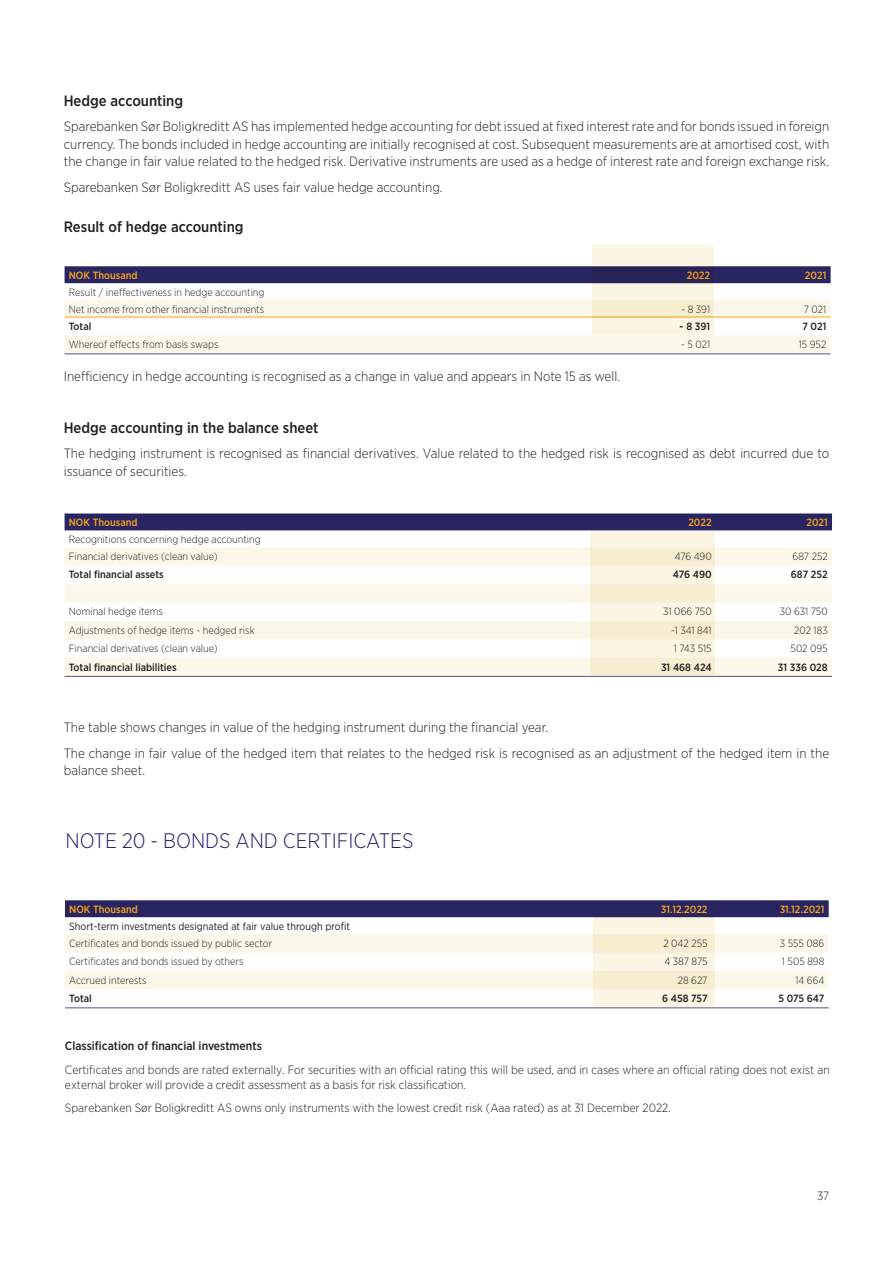
<style>
.page{position:relative;width:893px;height:1263px;background:#fff}
.page>*{position:absolute;margin:0;border:0;box-sizing:border-box;transform-origin:0 0}
.Overskrift{font:300 21px "Gotham Narrow";color:#261b6f}
.Overskrift_2{font:500 15px "Gotham Narrow";color:#231f20}
.Brødtekst{font:300 13.5px/17.2px "Gotham Narrow";color:#231f20}
.Brødtekst-2{font:300 12px/15px "Gotham Narrow";color:#231f20}
.Overskrift_2-2{font:500 12px "Gotham Narrow";color:#231f20}
.Tabell{font:300 10.5px "Gotham Narrow";color:#231f20}
.Tabell-2{font:500 10.5px "Gotham Narrow";color:#231f20}
.Tabell-3{font:10.5px "Gotham Narrow";color:#231f20}
.tabelloverskrift_par{font:500 10.5px "Gotham Narrow";color:#f9a51b}
.tabelloverskrift_par-2{font:500 10.5px "Gotham Narrow";color:#f7a520}
</style>
<div class="page">
<div style="left:65px;top:266px;width:766px;height:17px;background:#282562"></div>
<svg style="left:65px;top:300px;width:766px;height:53px"></svg>
<hr style="left:65px;top:353px;width:527px;height:1px;background:#5a5380">
<hr style="left:592px;top:353px;width:122px;height:1px;background:#5a5380">
<hr style="left:714px;top:353px;width:117px;height:1px;background:#5a5380">
<hr style="left:65px;top:317px;width:527px;height:1px;background:#f9a51b">
<hr style="left:714px;top:317px;width:117px;height:1px;background:#f7a520">
<div style="left:65px;top:513px;width:767px;height:17px;background:#282562"></div>
<svg style="left:65px;top:547px;width:767px;height:129px;fill:#fbf8eb"></svg>
<hr style="left:65px;top:676px;width:526px;height:1px;background:#5a5380">
<hr style="left:591px;top:676px;width:125px;height:1px;background:#5a5380">
<hr style="left:716px;top:676px;width:116px;height:1px;background:#5a5380">
<div style="left:590px;top:531px;width:124px;height:144px;background:#f8f0d8"></div>
<svg style="left:592px;top:245px;width:122px;height:89px;background:#d1cac3"></svg>
<div style="left:65px;top:900px;width:764px;height:17px;background:#282562"></div>
<svg style="left:65px;top:934px;width:764px;height:55px"></svg>
<hr style="left:65px;top:1007px;width:530px;height:1px;background:#5a5380">
<hr style="left:595px;top:1007px;width:117px;height:1px;background:#5a5380">
<hr style="left:712px;top:1007px;width:117px;height:1px;background:#5a5380">
<div style="left:593px;top:917px;width:121px;height:90px;background:linear-gradient(to right,#f9f2dc,#f9f2dc)"></div>
<p class="Overskrift_2" style="left:64px;top:91px;width:121px">Hedge accounting</p>
<p class="Brødtekst" style="left:64px;top:118px;width:767px;text-align:justify">Sparebanken Sør Boligkreditt AS has implemented hedge accounting for debt issued at fixed interest rate and for bonds issued in foreign currency. The bonds included in hedge accounting are initially recognised at cost. Subsequent measurements are at amortised cost, with the change in fair value related to the hedged risk. Derivative instruments are used as a hedge of interest rate and foreign exchange risk.</p>
<p class="Brødtekst" style="left:64px;top:178px;width:380px">Sparebanken Sør Boligkreditt AS uses fair value hedge accounting.</p>
<p class="Overskrift_2" style="left:64px;top:217px;width:181px">Result of hedge accounting</p>
<p class="tabelloverskrift_par" style="left:69px;top:269px;width:70px">NOK Thousand</p>
<p class="tabelloverskrift_par" style="left:687px;top:269px;width:25px">2022</p>
<p class="tabelloverskrift_par-2" style="left:805px;top:269px;width:23px">2021</p>
<p class="Tabell" style="left:69px;top:286px;width:197px">Result / ineffectiveness in hedge accounting</p>
<p class="Tabell" style="left:69px;top:303px;width:197px">Net income from other financial instruments</p>
<p class="Tabell" style="left:681px;top:303px;width:30px">- 8 391</p>
<p class="Tabell" style="left:804px;top:303px;width:24px">7 021</p>
<p class="Tabell-2" style="left:69px;top:319px;width:24px">Total</p>
<p class="Tabell-2" style="left:680px;top:319px;width:32px">- 8 391</p>
<p class="Tabell-2" style="left:802px;top:319px;width:26px">7 021</p>
<p class="Tabell" style="left:69px;top:338px;width:151px">Whereof effects from basis swaps</p>
<p class="Tabell" style="left:681px;top:338px;width:31px">- 5 021</p>
<p class="Tabell" style="left:799px;top:338px;width:29px">15 952</p>
<p class="Brødtekst" style="left:64px;top:367px;width:558px">Inefficiency in hedge accounting is recognised as a change in value and appears in Note 15 as well.</p>
<p class="Overskrift_2" style="left:64px;top:418px;width:256px">Hedge accounting in the balance sheet</p>
<p class="Brødtekst" style="left:64px;top:445px;width:767px">The hedging instrument is recognised as financial derivatives. Value related to the hedged risk is recognised as debt incurred due to issuance of securities.</p>
<p class="tabelloverskrift_par" style="left:69px;top:516px;width:70px">NOK Thousand</p>
<p class="tabelloverskrift_par" style="left:688px;top:516px;width:25px">2022</p>
<p class="tabelloverskrift_par-2" style="left:806px;top:516px;width:23px">2021</p>
<p class="Tabell" style="left:69px;top:533px;width:193px">Recognitions concerning hedge accounting</p>
<p class="Tabell" style="left:69px;top:550px;width:150px">Financial derivatives (clean value)</p>
<p class="Tabell" style="left:675px;top:550px;width:38px">476 490</p>
<p class="Tabell" style="left:792px;top:550px;width:37px">687 252</p>
<p class="Tabell-2" style="left:69px;top:568px;width:96px">Total financial assets</p>
<p class="Tabell-2" style="left:673px;top:568px;width:40px">476 490</p>
<p class="Tabell-2" style="left:791px;top:568px;width:38px">687 252</p>
<p class="Tabell" style="left:69px;top:605px;width:96px">Nominal hedge items</p>
<p class="Tabell" style="left:663px;top:605px;width:50px">31 066 750</p>
<p class="Tabell" style="left:780px;top:605px;width:49px">30 631 750</p>
<p class="Tabell" style="left:69px;top:624px;width:187px">Adjustments of hedge items - hedged risk</p>
<p class="Tabell" style="left:671px;top:624px;width:42px">-1 341 841</p>
<p class="Tabell" style="left:794px;top:624px;width:35px">202 183</p>
<p class="Tabell" style="left:69px;top:642px;width:150px">Financial derivatives (clean value)</p>
<p class="Tabell" style="left:674px;top:642px;width:39px">1 743 515</p>
<p class="Tabell" style="left:791px;top:642px;width:39px">502 095</p>
<p class="Tabell-2" style="left:69px;top:660px;width:109px">Total financial liabilities</p>
<p class="Tabell-2" style="left:661px;top:660px;width:52px">31 468 424</p>
<p class="Tabell-2" style="left:778px;top:660px;width:51px">31 336 028</p>
<p class="Brødtekst" style="left:64px;top:718px;width:486px">The table shows changes in value of the hedging instrument during the financial year.</p>
<p class="Brødtekst" style="left:64px;top:744px;width:767px">The change in fair value of the hedged item that relates to the hedged risk is recognised as an adjustment of the hedged item in the balance sheet.</p>
<p class="Overskrift" style="left:66px;top:828px;width:349px">NOTE 20 - BONDS AND CERTIFICATES</p>
<p class="tabelloverskrift_par" style="left:69px;top:902px;width:70px">NOK Thousand</p>
<p class="tabelloverskrift_par" style="left:661px;top:902px;width:48px">31.12.2022</p>
<p class="tabelloverskrift_par-2" style="left:780px;top:902px;width:46px">31.12.2021</p>
<p class="Tabell-3" style="left:69px;top:920px;width:282px">Short-term investments designated at fair value through profit</p>
<p class="Tabell" style="left:69px;top:937px;width:205px">Certificates and bonds issued by public sector</p>
<p class="Tabell" style="left:663px;top:937px;width:46px">2 042 255</p>
<p class="Tabell" style="left:780px;top:937px;width:46px">3 555 086</p>
<p class="Tabell" style="left:69px;top:955px;width:176px">Certificates and bonds issued by others</p>
<p class="Tabell" style="left:664px;top:955px;width:45px">4 387 875</p>
<p class="Tabell" style="left:782px;top:955px;width:44px">1 505 898</p>
<p class="Tabell" style="left:69px;top:973px;width:79px">Accrued interests</p>
<p class="Tabell" style="left:678px;top:973px;width:31px">28 627</p>
<p class="Tabell" style="left:795px;top:973px;width:31px">14 664</p>
<p class="Tabell-2" style="left:69px;top:992px;width:24px">Total</p>
<p class="Tabell-2" style="left:662px;top:992px;width:47px">6 458 757</p>
<p class="Tabell-2" style="left:778px;top:992px;width:48px">5 075 647</p>
<p class="Overskrift_2-2" style="left:65px;top:1038px;width:198px">Classification of financial investments</p>
<p class="Brødtekst-2" style="left:65px;top:1061px;width:766px">Certificates and bonds are rated externally. For securities with an official rating this will be used, and in cases where an official rating does not exist an external broker will provide a credit assessment as a basis for risk classification.</p>
<p class="Brødtekst-2" style="left:65px;top:1100px;width:607px">Sparebanken Sør Boligkreditt AS owns only instruments with the lowest credit risk (Aaa rated) as at 31 December 2022.</p>
<p class="Brødtekst-2" style="left:817px;top:1188px;width:13px">37</p>
</div>
